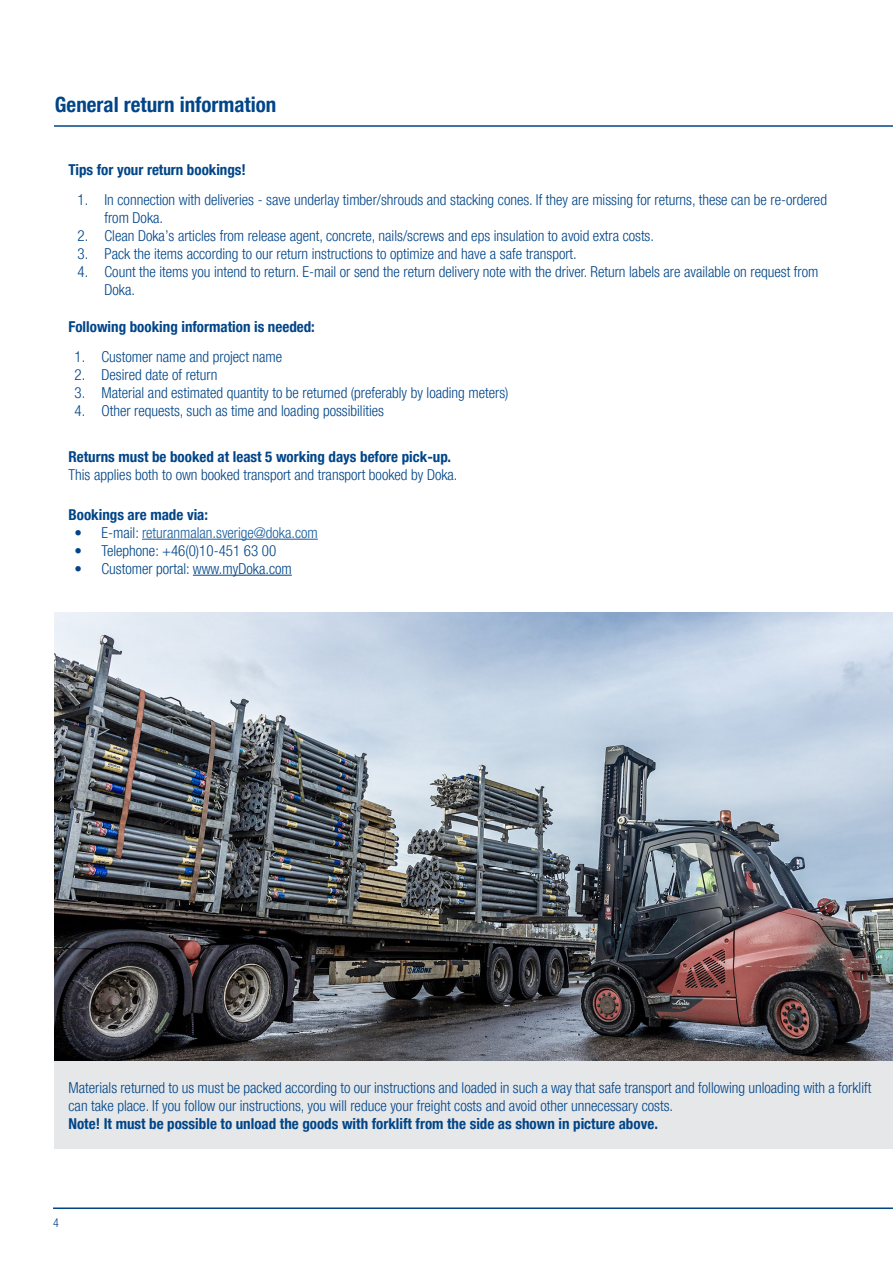
<style>
.page{position:relative;width:893px;height:1263px;background:#fff}
.page>*{position:absolute;margin:0;border:0;box-sizing:border-box;transform-origin:0 0}
.t1{font:700 condensed 21px "Helvetica Neue LT Pro";color:#004588}
.t2{font:300 condensed 15px/18px "Helvetica Neue LT Pro";color:#004588}
.t3{font:700 condensed 15px "Helvetica Neue LT Pro";color:#004588}
.t4{font:300 condensed 15px "Helvetica Neue LT Pro";color:#175d9e}
.t5{font:300 condensed 12px "Helvetica Neue LT Pro";color:#004588}
.s1{color:#004588}
</style>
<div class="page">
<div style="left:55px;top:1059px;width:838px;height:90px;background:#e6e7e9"></div>
<img style="left:55px;top:612px;width:838px;height:448px">
<hr style="left:142px;top:539px;width:176px;height:1px;background:#175d9e">
<hr style="left:193px;top:575px;width:99px;height:1px;background:#004588">
<hr style="left:53px;top:1207px;width:840px;height:2px;background:#004588">
<hr style="left:54px;top:125px;width:839px;height:2px;background:#004588">
<p class="t1" style="left:55px;top:92px;width:223px">General return information</p>
<p class="t3" style="left:69px;top:161px;width:179px">Tips for your return bookings!</p>
<p class="t2" style="left:105px;top:190px;width:724px;text-indent:-27px">1. In connection with deliveries - save underlay timber/shrouds and stacking cones. If they are missing for returns, these can be re-ordered from Doka.</p>
<p class="t2" style="left:78px;top:226px;width:578px">2. Clean Doka’s articles from release agent, concrete, nails/screws and eps insulation to avoid extra costs.</p>
<p class="t2" style="left:78px;top:244px;width:501px">3. Pack the items according to our return instructions to optimize and have a safe transport.</p>
<p class="t2" style="left:105px;top:262px;width:715px;text-indent:-27px">4. Count the items you intend to return. E-mail or send the return delivery note with the driver. Return labels are available on request from<br>Doka.</p>
<p class="t3" style="left:69px;top:318px;width:248px">Following booking information is needed:</p>
<p class="t2" style="left:75px;top:348px;width:209px">1. Customer name and project name</p>
<p class="t2" style="left:75px;top:366px;width:144px">2. Desired date of return</p>
<p class="t2" style="left:75px;top:384px;width:435px">3. Material and estimated quantity to be returned (preferably by loading meters)</p>
<p class="t2" style="left:75px;top:402px;width:311px">4. Other requests, such as time and loading possibilities</p>
<p class="t3" style="left:69px;top:448px;width:384px">Returns must be booked at least 5 working days before pick-up.</p>
<p class="t2" style="left:69px;top:466px;width:391px">This applies both to own booked transport and transport booked by Doka.</p>
<p class="t3" style="left:69px;top:505px;width:141px">Bookings are made via:</p>
<p class="t4" style="left:75px;top:524px;width:245px"><span class="s1">• E-mail:</span> returanmalan.sverige@doka.com</p>
<p class="t2" style="left:75px;top:541px;width:203px">• Telephone: +46(0)10-451 63 00</p>
<p class="t2" style="left:75px;top:559px;width:219px">• Customer portal: www.myDoka.com</p>
<p class="t2" style="left:69px;top:1078px;width:804px">Materials returned to us must be packed according to our instructions and loaded in such a way that safe transport and following unloading with a forklift can take place. If you follow our instructions, you will reduce your freight costs and avoid other unnecessary costs.</p>
<p class="t3" style="left:69px;top:1114px;width:591px">Note! It must be possible to unload the goods with forklift from the side as shown in picture above.</p>
<p class="t5" style="left:53px;top:1215px;width:7px">4</p>
</div>
